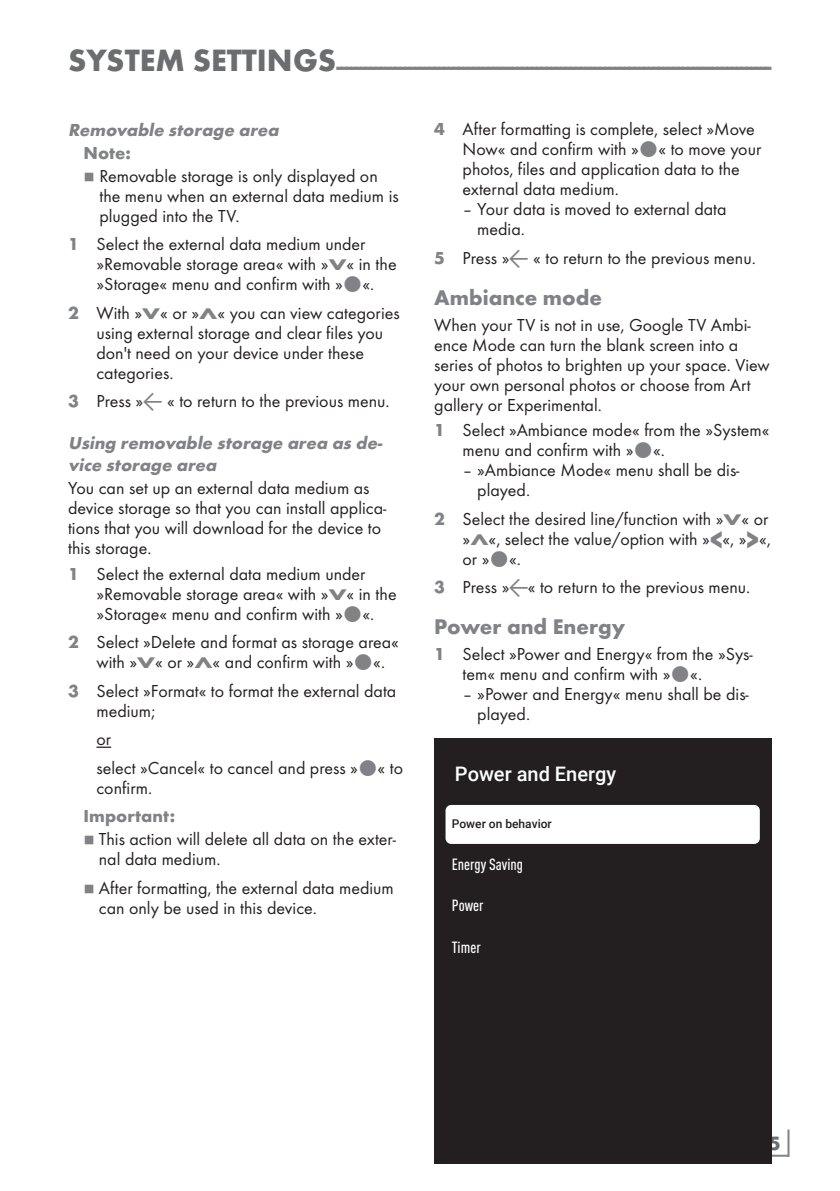
<style>
.page{position:relative;width:840px;height:1191px;background:#fff}
.page>*{position:absolute;margin:0;border:0;box-sizing:border-box;transform-origin:0 0}
.t1{font:700 24px "Futura TOT";color:#808285}
.t2{font:700 22px "Futura TOT";color:#808285}
.t3{font:500 20px "Roboto";color:#fff}
.t4{font:18px/20px "Futura TOT Boo";color:#231f20}
.t5{font:italic 700 18px/22px "Futura TOT";color:#808285}
.t6{font:700 18px "Futura TOT";color:#808285}
.t7{font:500 condensed 16px "DIN Pro";color:#fff}
.t8{font:500 12px "Roboto";color:#231f20}
.t9{font:8px "Grund Son Se";color:#808285}
.s1{font-size:32px;color:#6c6d70}
.s2{font-family:"Futura TOT";font-weight:700;color:#808285}
.s3{font-family:"Futura TOT";font-weight:700;font-size:16px;color:#808285}
.s4{font-family:"Arcelik TS9 Android";font-size:20px;color:#808285}
.s5{font-family:"Futura TOT";font-weight:700;font-size:27.2px;color:#808285}
</style>
<div class="page">
<hr style="left:787px;top:1129px;width:2px;height:27px;background:#808285">
<hr style="left:755px;top:1154px;width:33px;height:2px;background:#808285">
<svg style="left:96px;top:746px;width:15px;height:2px"></svg>
<div style="left:434px;top:738px;width:337px;height:425px;background:#231f20"></div>
<div style="left:445px;top:805px;width:314px;height:39px;background:#fff;border-radius:6px"></div>
<h1 class="t1" style="left:68px;top:51px;width:704px"><span class="s1">SYSTEM SETTINGS</span>-----------------------------------------------------------------------------------------</h1>
<p class="t5" style="left:68px;top:119px;width:216px">Removable storage area</p>
<p class="t6" style="left:83px;top:142px;width:49px">Note:</p>
<p class="t9" style="left:83px;top:173px;width:13px">7</p>
<p class="t4" style="left:99px;top:166px;width:301px">Removable storage is only displayed on the menu when an external data medium is plugged into the TV.</p>
<p class="t4" style="left:96px;top:234px;width:301px;text-indent:-28px"><span class="s2">1</span> Select the external data medium under »Removable storage area« with »<span class="s3">V</span>« in the »Storage« menu and confirm with » «.</p>
<p class="t4" style="left:96px;top:303px;width:304px;text-indent:-28px"><span class="s2">2</span> With »<span class="s3">V</span>« or »<span class="s3">Λ</span>« you can view categories using external storage and clear files you don't need on your device under these categories.</p>
<p class="t4" style="left:68px;top:391px;width:323px"><span class="s2">3</span> Press »<span class="s4">A</span> « to return to the previous menu.</p>
<p class="t5" style="left:68px;top:432px;width:318px">Using removable storage area as de&shy;vice storage area</p>
<p class="t4" style="left:68px;top:478px;width:319px">You can set up an external data medium as device storage so that you can install applica&shy;tions that you will download for the device to this storage.</p>
<p class="t4" style="left:96px;top:564px;width:301px;text-indent:-28px"><span class="s2">1</span> Select the external data medium under »Removable storage area« with »<span class="s3">V</span>« in the »Storage« menu and confirm with » «.</p>
<p class="t4" style="left:96px;top:632px;width:304px;text-indent:-28px"><span class="s2">2</span> Select »Delete and format as storage area« with »<span class="s3">V</span>« or »<span class="s3">Λ</span>« and confirm with » «.</p>
<p class="t4" style="left:96px;top:681px;width:301px;text-indent:-28px"><span class="s2">3</span> Select »Format« to format the external data medium;</p>
<p class="t4" style="left:96px;top:725px;width:308px;line-height:28.6px">or<br>select »Cancel« to cancel and press » « to</p>
<p class="t4" style="left:96px;top:778px;width:57px">confirm.</p>
<p class="t6" style="left:83px;top:805px;width:93px">Important:</p>
<p class="t9" style="left:83px;top:836px;width:13px">7</p>
<p class="t4" style="left:99px;top:829px;width:298px">This action will delete all data on the exter&shy;nal data medium.</p>
<p class="t9" style="left:83px;top:884px;width:13px">7</p>
<p class="t4" style="left:99px;top:877px;width:296px">After formatting, the external data medium can only be used in this device.</p>
<p class="t4" style="left:462px;top:119px;width:300px;text-indent:-28px"><span class="s2">4</span> After formatting is complete, select »Move Now« and confirm with » « to move your photos, files and application data to the external data medium.</p>
<p class="t4" style="left:477px;top:199px;width:251px;text-indent:-15px">– Your data is moved to external data media.</p>
<p class="t4" style="left:434px;top:248px;width:323px"><span class="s2">5</span> Press »<span class="s4">A</span> « to return to the previous menu.</p>
<p class="t2" style="left:434px;top:284px;width:169px">Ambiance mode</p>
<p class="t4" style="left:434px;top:314px;width:337px">When your TV is not in use, Google TV Ambi&shy;ence Mode can turn the blank screen into a series of photos to brighten up your space. View your own personal photos or choose from Art gallery or Experimental.</p>
<p class="t4" style="left:462px;top:420px;width:308px;text-indent:-28px"><span class="s2">1</span> Select »Ambiance mode« from the »System« menu and confirm with » «.</p>
<p class="t4" style="left:477px;top:460px;width:263px;text-indent:-15px">– »Ambiance Mode« menu shall be dis&shy;played.</p>
<p class="t4" style="left:462px;top:509px;width:310px;text-indent:-28px"><span class="s2">2</span> Select the desired line/function with »<span class="s3">V</span>« or »<span class="s3">Λ</span>«, select the value/option with »<span class="s5">&lt;</span>«, »<span class="s5">&gt;</span>«, or » «.</p>
<p class="t4" style="left:434px;top:577px;width:317px"><span class="s2">3</span> Press »<span class="s4">A</span>« to return to the previous menu.</p>
<p class="t2" style="left:434px;top:613px;width:192px">Power and Energy</p>
<p class="t4" style="left:462px;top:644px;width:291px;text-indent:-28px"><span class="s2">1</span> Select »Power and Energy« from the »Sys&shy;tem« menu and confirm with » «.</p>
<p class="t4" style="left:477px;top:684px;width:273px;text-indent:-15px">– »Power and Energy« menu shall be dis&shy;played.</p>
<p class="t3" style="left:454px;top:760px;width:163px">Power and Energy</p>
<p class="t8" style="left:451px;top:815px;width:101px">Power on behavior</p>
<p class="t7" style="left:451px;top:852px;width:73px">Energy Saving</p>
<p class="t7" style="left:451px;top:894px;width:33px">Power</p>
<p class="t7" style="left:451px;top:935px;width:30px">Timer</p>
</div>
